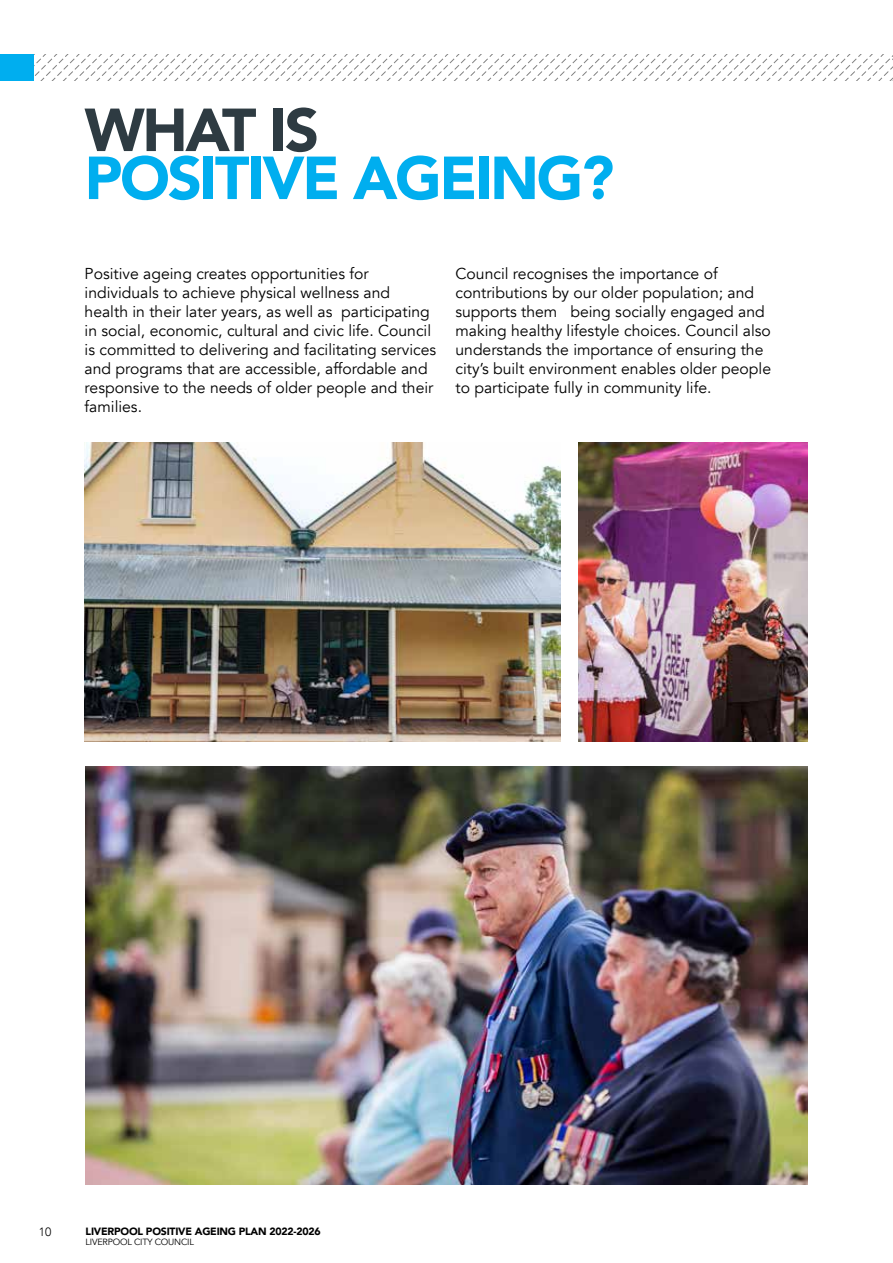
<style>
.page{position:relative;width:893px;height:1263px;background:#fff}
.page>*{position:absolute;margin:0;border:0;box-sizing:border-box;transform-origin:0 0}
.t1{font:900 60px "Avenir";letter-spacing:-.04em;color:#00aeef}
.t2{font:900 60px "Avenir";letter-spacing:-.04em;color:#2e3b42}
.t3{font:15.75px/18.9px "Avenir";color:#000}
.t4{font:300 12px "Avenir";color:#000}
.t5{font:900 10.5px "Avenir";letter-spacing:-.02em;color:#000}
.t6{font:9px "Avenir";letter-spacing:-.02em;color:#000}
</style>
<div class="page">
<svg style="left:34px;top:54px;width:859px;height:27px"></svg>
<div style="left:0;top:54px;width:34px;height:27px;background:#00aeef"></div>
<img style="left:579px;top:442px;width:228px;height:299px">
<img style="left:86px;top:766px;width:722px;height:418px">
<img style="left:84px;top:442px;width:477px;height:299px">
<h1 class="t2" style="left:85px;top:79px;width:236px">WHAT IS</h1>
<h1 class="t1" style="left:85px;top:127px;width:531px">POSITIVE AGEING?</h1>
<p class="t3" style="left:85px;top:265px;width:353px">Positive ageing creates opportunities for individuals to achieve physical wellness and health in their later years, as well as participating in social, economic, cultural and civic life. Council is committed to delivering and facilitating services and programs that are accessible, affordable and responsive to the needs of older people and their families.</p>
<p class="t3" style="left:455px;top:265px;width:317px">Council recognises the importance of contributions by our older population; and supports them being socially engaged and making healthy lifestyle choices. Council also understands the importance of ensuring the city’s built environment enables older people to participate fully in community life.</p>
<p class="t4" style="left:39px;top:1225px;width:14px">10</p>
<p class="t5" style="left:86px;top:1222px;width:236px">LIVERPOOL POSITIVE AGEING PLAN 2022-2026</p>
<p class="t6" style="left:86px;top:1237px;width:110px">LIVERPOOL CITY COUNCIL</p>
</div>
